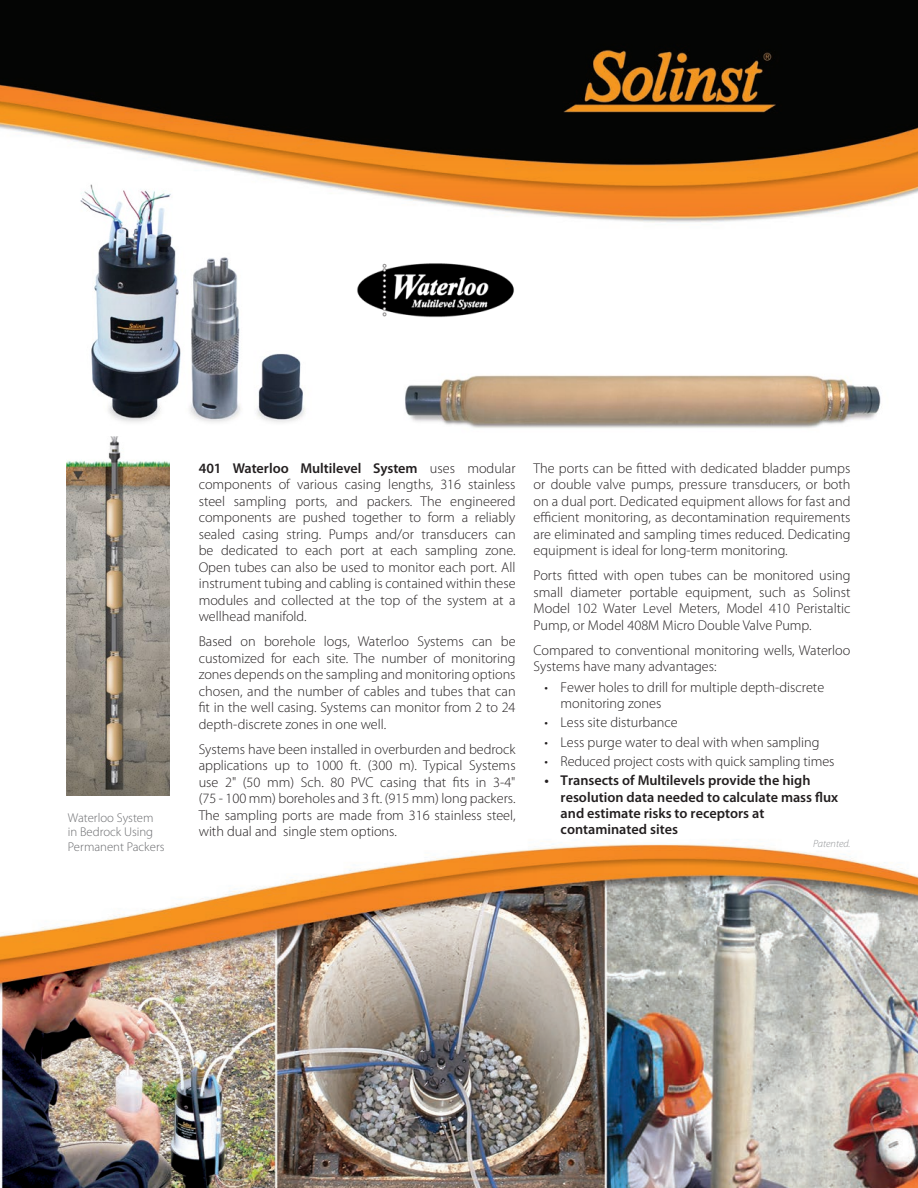
<style>
.page{position:relative;width:918px;height:1188px;background:#fff}
.page>*{position:absolute;margin:0;border:0;box-sizing:border-box;transform-origin:0 0}
.Body_Text{font:300 14.25px/16.5px "Myriad Pro";color:#231f20;text-align:justify}
.t1{font:600 14.25px/16.2px "Myriad Pro";color:#231f20}
.Captions{font:300 12.75px/14.2px "Myriad Pro";color:#6c6d70}
.Body_Text-2{font:italic 300 10.5px "Myriad Pro";color:#939598}
.s1{font-weight:600}
</style>
<div class="page">
<img style="left:0;top:0;width:918px;height:1188px">
<img style="left:67px;top:428px;width:103px;height:368px">
<img style="left:393px;top:363px;width:498px;height:78px">
<img style="left:70px;top:178px;width:251px;height:258px">
<img style="left:353px;top:259px;width:163px;height:64px">
<p class="Captions" style="left:68px;top:811px;width:98px">Waterloo System in Bedrock Using<br>Permanent Packers</p>
<p class="Body_Text" style="left:199px;top:460px;width:318px"><span class="s1">401 Waterloo Multilevel System</span> uses modular components of various casing lengths, 316 stainless steel sampling ports, and packers. The engineered components are pushed together to form a reliably sealed casing string. Pumps and/or transducers can be dedicated to each port at each sampling zone.<br>Open tubes can also be used to monitor each port. All instrument tubing and cabling is contained within these modules and collected at the top of the system at a wellhead manifold.</p>
<p class="Body_Text" style="left:199px;top:634px;width:318px">Based on borehole logs, Waterloo Systems can be customized for each site. The number of monitoring zones depends on the sampling and monitoring options chosen, and the number of cables and tubes that can fit in the well casing. Systems can monitor from 2 to 24 depth-discrete zones in one well.</p>
<p class="Body_Text" style="left:199px;top:741px;width:318px">Systems have been installed in overburden and bedrock applications up to 1000 ft. (300 m). Typical Systems use 2" (50 mm) Sch. 80 PVC casing that fits in 3-4" (75 - 100 mm) boreholes and 3 ft. (915 mm) long packers.<br>The sampling ports are made from 316 stainless steel, with dual and single stem options.</p>
<p class="Body_Text" style="left:534px;top:460px;width:318px">The ports can be fitted with dedicated bladder pumps or double valve pumps, pressure transducers, or both on a dual port. Dedicated equipment allows for fast and efficient monitoring, as decontamination requirements are eliminated and sampling times reduced. Dedicating equipment is ideal for long-term monitoring.</p>
<p class="Body_Text" style="left:534px;top:568px;width:318px">Ports fitted with open tubes can be monitored using small diameter portable equipment, such as Solinst Model 102 Water Level Meters, Model 410 Peristaltic Pump, or Model 408M Micro Double Valve Pump.</p>
<p class="Body_Text" style="left:534px;top:642px;width:318px">Compared to conventional monitoring wells, Waterloo<br>Systems have many advantages:</p>
<p class="Body_Text" style="left:561px;top:679px;width:265px;text-indent:-16px">• Fewer holes to drill for multiple depth-discrete monitoring zones</p>
<p class="Body_Text" style="left:544px;top:715px;width:135px">• Less site disturbance</p>
<p class="Body_Text" style="left:544px;top:734px;width:277px">• Less purge water to deal with when sampling</p>
<p class="Body_Text" style="left:544px;top:753px;width:292px">• Reduced project costs with quick sampling times</p>
<p class="t1" style="left:561px;top:773px;width:279px;text-indent:-16px">• Transects of Multilevels provide the high resolution data needed to calculate mass flux and estimate risks to receptors at contaminated sites</p>
<p class="Body_Text-2" style="left:813px;top:838px;width:39px">Patented.</p>
</div>
